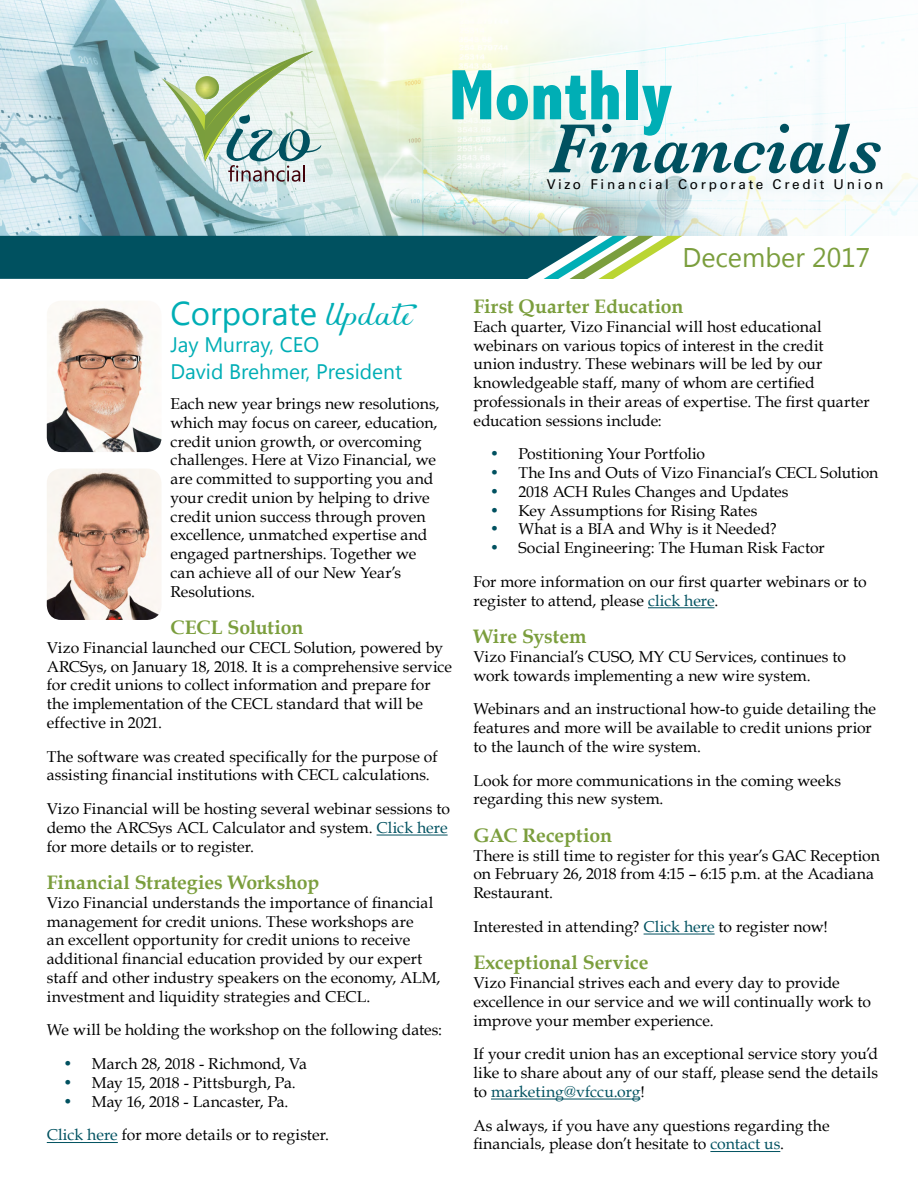
<style>
.page{position:relative;width:918px;height:1188px;background:#fff}
.page>*{position:absolute;margin:0;border:0;box-sizing:border-box;transform-origin:0 0}
.t1{font:italic 600 72px "Baskerville";color:#005160}
.t2{font:800 condensed 72px "Abadi";color:#00aeb5}
.t3{font:33px "Khmer UI";color:#00aeb5}
.t4{font:27px "Khmer UI";color:#7b9e3d}
.t5{font:21px/27px "Khmer UI";color:#00aeb5}
.t6{font:700 19.5px "Book Antiqua";color:#7b9e3d}
.t7{font:15.75px/18.8px "Book Antiqua";letter-spacing:.005em;color:#000}
.t8{font:13.5px "Univers";letter-spacing:.2em;color:#000}
.s1{font-family:"Kikelet"}
.s2{color:#005160}
</style>
<div class="page">
<img style="left:0;top:0;width:918px;height:236px">
<svg style="left:0;top:236px;width:682px;height:43px;background:#236a71"></svg>
<hr style="left:377px;top:835px;width:71px;height:1px;background:#005160">
<hr style="left:47px;top:1142px;width:71px;height:1px;background:#005160">
<hr style="left:648px;top:607px;width:66px;height:1px;background:#005160">
<hr style="left:644px;top:934px;width:71px;height:1px;background:#005160">
<hr style="left:491px;top:1099px;width:149px;height:1px;background:#005160">
<hr style="left:710px;top:1151px;width:70px;height:1px;background:#005160">
<svg style="left:162px;top:51px;width:159px;height:131px;background:#bcd0c8"></svg>
<img style="left:162px;top:42px;width:87px;height:87px">
<img style="left:47px;top:469px;width:114px;height:151px">
<img style="left:47px;top:301px;width:115px;height:151px">
<h1 class="t2" style="left:449px;top:54px;width:225px">Monthly</h1>
<h1 class="t1" style="left:548px;top:107px;width:335px">Financials</h1>
<p class="t8" style="left:547px;top:176px;width:338px">Vizo Financial Corporate Credit Union</p>
<h2 class="t3" style="left:171px;top:294px;width:248px">Corporate <span class="s1">Update</span></h2>
<h3 class="t5" style="left:171px;top:331px;width:233px">Jay Murray, CEO<br>David Brehmer, President</h3>
<p class="t7" style="left:171px;top:394px;width:271px">Each new year brings new resolutions, which may focus on career, education, credit union growth, or overcoming challenges. Here at Vizo Financial, we are committed to supporting you and your credit union by helping to drive credit union success through proven excellence, unmatched expertise and engaged partnerships. Together we can achieve all of our New Year’s Resolutions.</p>
<p class="t6" style="left:171px;top:614px;width:134px">CECL Solution</p>
<p class="t7" style="left:47px;top:638px;width:407px">Vizo Financial launched our CECL Solution, powered by ARCSys, on January 18, 2018. It is a comprehensive service for credit unions to collect information and prepare for the implementation of the CECL standard that will be effective in 2021.</p>
<p class="t7" style="left:47px;top:747px;width:392px">The software was created specifically for the purpose of assisting financial institutions with CECL calculations.</p>
<p class="t7" style="left:47px;top:799px;width:405px">Vizo Financial will be hosting several webinar sessions to demo the ARCSys ACL Calculator and system. <span class="s2">Click here </span>for more details or to register.</p>
<p class="t6" style="left:47px;top:869px;width:274px">Financial Strategies Workshop</p>
<p class="t7" style="left:47px;top:893px;width:395px">Vizo Financial understands the importance of financial management for credit unions. These workshops are<br>an excellent opportunity for credit unions to receive additional financial education provided by our expert staff and other industry speakers on the economy, ALM, investment and liquidity strategies and CECL.</p>
<p class="t7" style="left:47px;top:1020px;width:397px">We will be holding the workshop on the following dates:</p>
<p class="t7" style="left:63px;top:1054px;width:245px"><span class="s2">•</span> March 28, 2018 - Richmond, Va</p>
<p class="t7" style="left:63px;top:1073px;width:234px"><span class="s2">•</span> May 15, 2018 - Pittsburgh, Pa.</p>
<p class="t7" style="left:47px;top:1084px;width:284px;line-height:33.8px;text-indent:16px"><span class="s2">•</span> May 16, 2018 - Lancaster, Pa.<br><span class="s2">Click here</span> for more details or to register.</p>
<h3 class="t4" style="left:682px;top:242px;width:189px">December 2017</h3>
<p class="t6" style="left:473px;top:293px;width:212px">First Quarter Education</p>
<p class="t7" style="left:473px;top:317px;width:398px">Each quarter, Vizo Financial will host educational webinars on various topics of interest in the credit<br>union industry. These webinars will be led by our knowledgeable staff, many of whom are certified professionals in their areas of expertise. The first quarter education sessions include:</p>
<p class="t7" style="left:490px;top:444px;width:217px"><span class="s2">•</span> Postitioning Your Portfolio</p>
<p class="t7" style="left:490px;top:463px;width:390px"><span class="s2">•</span> The Ins and Outs of Vizo Financial’s CECL Solution</p>
<p class="t7" style="left:490px;top:482px;width:300px"><span class="s2">•</span> 2018 ACH Rules Changes and Updates</p>
<p class="t7" style="left:490px;top:501px;width:269px"><span class="s2">•</span> Key Assumptions for Rising Rates</p>
<p class="t7" style="left:490px;top:519px;width:288px"><span class="s2">•</span> What is a BIA and Why is it Needed?</p>
<p class="t7" style="left:473px;top:531px;width:395px;line-height:33.8px;text-indent:16px"><span class="s2">•</span> Social Engineering: The Human Risk Factor<br>For more information on our first quarter webinars or to</p>
<p class="t7" style="left:473px;top:591px;width:247px">register to attend, please <span class="s2">click here</span>.</p>
<p class="t6" style="left:473px;top:623px;width:115px">Wire System</p>
<p class="t7" style="left:473px;top:647px;width:374px">Vizo Financial’s CUSO, MY CU Services, continues to work towards implementing a new wire system.</p>
<p class="t7" style="left:473px;top:699px;width:404px">Webinars and an instructional how-to guide detailing the features and more will be available to credit unions prior to the launch of the wire system.</p>
<p class="t7" style="left:473px;top:771px;width:369px">Look for more communications in the coming weeks regarding this new system.</p>
<p class="t6" style="left:473px;top:822px;width:140px">GAC Reception</p>
<p class="t7" style="left:473px;top:846px;width:408px">There is still time to register for this year’s GAC Reception on February 26, 2018 from 4:15 – 6:15 p.m. at the Acadiana<br>Restaurant.</p>
<p class="t7" style="left:473px;top:917px;width:356px">Interested in attending? <span class="s2">Click here</span> to register now!</p>
<p class="t6" style="left:473px;top:950px;width:177px">Exceptional Service</p>
<p class="t7" style="left:473px;top:973px;width:399px">Vizo Financial strives each and every day to provide excellence in our service and we will continually work to improve your member experience.</p>
<p class="t7" style="left:473px;top:1044px;width:406px;text-align:justify">If your credit union has an exceptional service story you’d like to share about any of our staff, please send the details to <span class="s2">marketing@vfccu.org</span>!</p>
<p class="t7" style="left:473px;top:1116px;width:358px">As always, if you have any questions regarding the financials, please don’t hesitate to <span class="s2">contact us</span>.</p>
</div>
